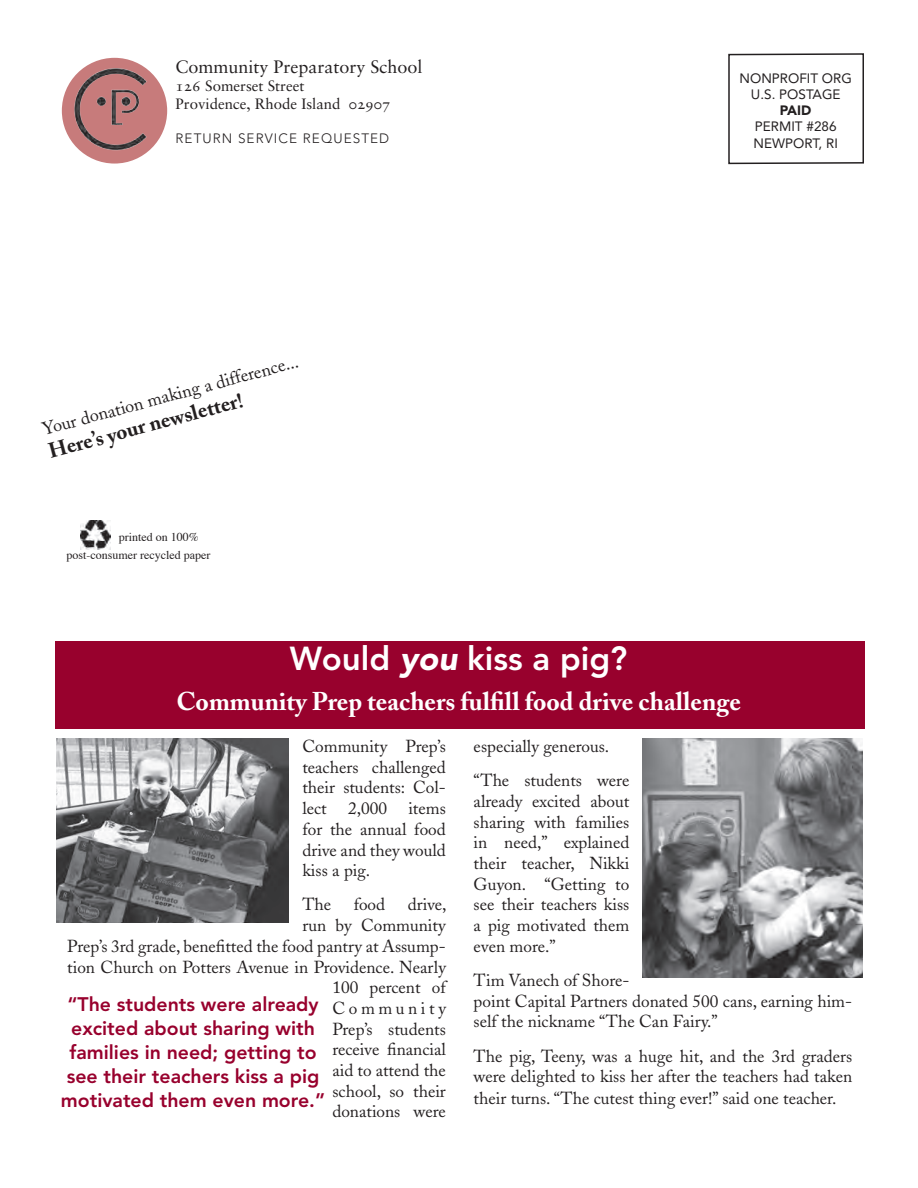
<style>
.page{position:relative;width:918px;height:1188px;background:#fff}
.page>*{position:absolute;margin:0;border:0;box-sizing:border-box;transform-origin:0 0}
.t1{font:800 33px "Avenir";color:#fff}
.t2{font:700 25.5px "Adobe Caslon";color:#fff}
.t3{font:700 21px "Adobe Caslon";color:#231f20}
.t4{font:800 19.5px/24px "Avenir";color:#98012d;text-align:center}
.t5{font:18px "Adobe Caslon";color:#231f20}
.t6{font:18px "Sabon";color:#231f20}
.t7{font:17.25px/20.7px "Adobe Caslon";color:#231f20;text-align:justify}
.t8{font:15px "Sabon";color:#231f20}
.t9{font:13.5px "Avenir";color:#231f20}
.t10{font:300 13.5px "Avenir";letter-spacing:.08em;color:#231f20}
.t11{font:900 13.5px "Avenir";color:#231f20}
.t12{font:12px "Times";color:#231f20}
.s1{font-family:"Sabon Roman SC"}
.s2{font-weight:900;font-style:italic}
</style>
<div class="page">
<div style="left:62px;top:58px;width:105px;height:106px;background:#c77b7b;border-radius:50%"></div>
<svg style="left:728px;top:53px;width:136px;height:112px"></svg>
<img style="left:80px;top:521px;width:30px;height:28px">
<div style="left:55px;top:641px;width:810px;height:87px;background:#98012d"></div>
<img style="left:643px;top:738px;width:220px;height:240px">
<img style="left:57px;top:739px;width:232px;height:183px">
<img style="left:71px;top:68px;width:80px;height:87px">
<p class="t6" style="left:176px;top:56px;width:249px">Community Preparatory School</p>
<p class="t8" style="left:176px;top:77px;width:130px"><span class="s1">126</span> Somerset Street</p>
<p class="t8" style="left:176px;top:95px;width:217px">Providence, Rhode Island <span class="s1">02907</span></p>
<p class="t10" style="left:176px;top:131px;width:215px">RETURN SERVICE REQUESTED</p>
<p class="t5" style="left:40px;top:419px;width:266px;rotate:-15deg">Your donation making a difference...</p>
<p class="t3" style="left:46px;top:439px;width:202px;rotate:-15deg">Here’s your newsletter!</p>
<p class="t12" style="left:119px;top:526px;width:81px">printed on 100%</p>
<p class="t12" style="left:67px;top:544px;width:145px">post-consumer recycled paper</p>
<p class="t9" style="left:740px;top:70px;width:114px">NONPROFIT ORG</p>
<p class="t9" style="left:751px;top:86px;width:91px">U.S. POSTAGE</p>
<p class="t11" style="left:780px;top:102px;width:33px">PAID</p>
<p class="t9" style="left:755px;top:119px;width:83px">PERMIT #286</p>
<p class="t9" style="left:754px;top:135px;width:86px">NEWPORT, RI</p>
<p class="t1" style="left:290px;top:639px;width:339px">Would <span class="s2">you</span> kiss a pig?</p>
<p class="t2" style="left:176px;top:686px;width:566px">Community Prep teachers fulfill food drive challenge</p>
<p class="t7" style="left:302px;top:736px;width:145px">Community Prep’s teachers challenged their students: Col&shy;lect 2,000 items for the annual food drive and they would kiss a pig.</p>
<p class="t7" style="left:302px;top:894px;width:30px">The</p>
<p class="t7" style="left:354px;top:894px;width:33px">food</p>
<p class="t7" style="left:474px;top:736px;width:137px">especially generous.</p>
<p class="t7" style="left:474px;top:770px;width:157px">“The students were already excited about sharing with families in need,” explained their teacher, Nikki Guyon. “Getting to see their teachers kiss a pig motivated them even more.”</p>
<p class="t7" style="left:474px;top:970px;width:380px;text-align:left">Tim Vanech of Shore-<br>point Capital Partners donated 500 cans, earning him&shy;self the nickname “The Can Fairy.”</p>
<p class="t7" style="left:474px;top:1045px;width:380px;line-height:21.1px">The pig, Teeny, was a huge hit, and the 3rd graders were delighted to kiss her after the teachers had taken their turns. “The cutest thing ever!” said one teacher.</p>
<p class="t7" style="left:67px;top:894px;width:381px;text-align:right">drive,<br>run by Community<br>Prep’s 3rd grade, benefitted the food pantry at Assump&shy;tion Church on Potters Avenue in Providence. Nearly<br>100 percent of<br>Community<br>Prep’s students<br>receive financial<br>aid to attend the<br>school, so their<br>donations were</p>
<p class="t4" style="left:61px;top:992px;width:266px">“The students were already excited about sharing with families in need; getting to see their teachers kiss a pig motivated them even more.”</p>
</div>
